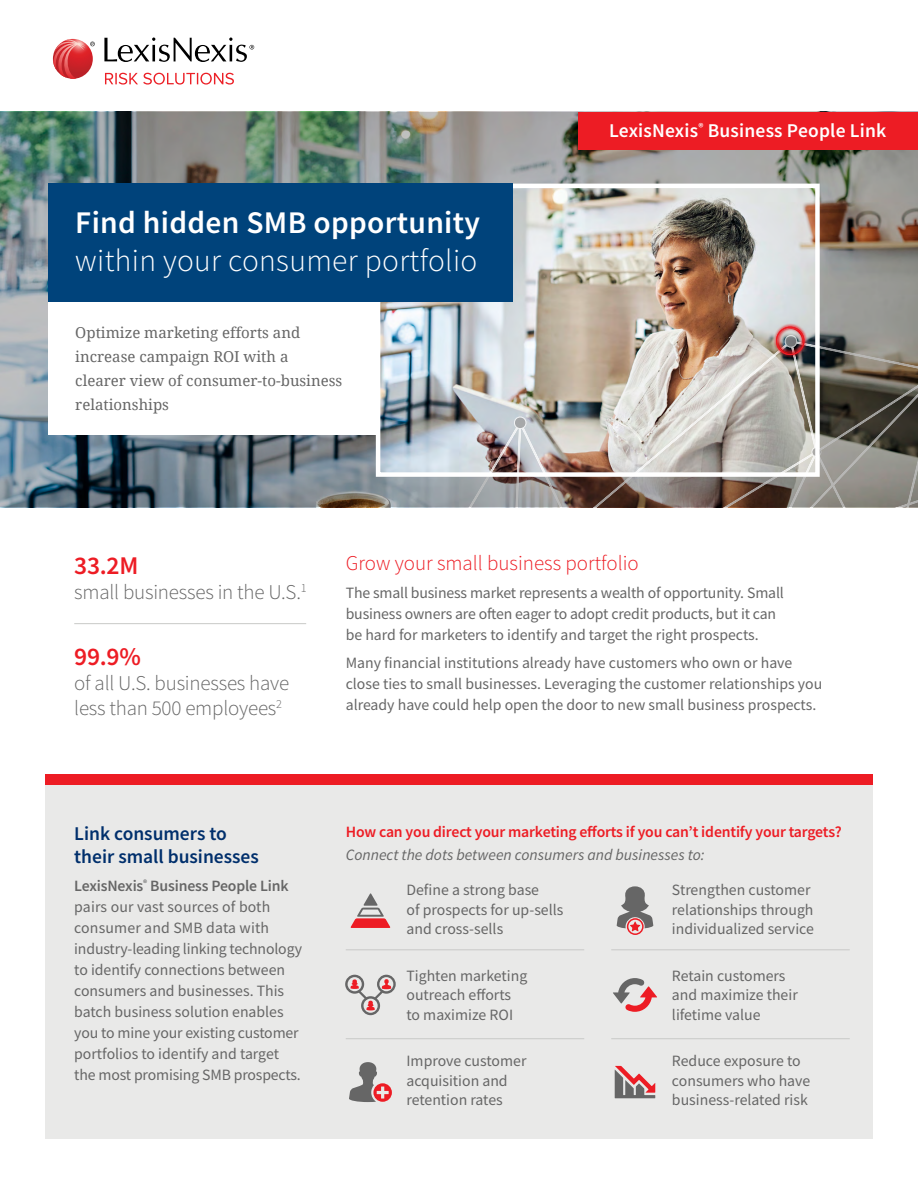
<style>
.page{position:relative;width:918px;height:1188px;background:#fff}
.page>*{position:absolute;margin:0;border:0;box-sizing:border-box;transform-origin:0 0}
.t1{font:300 31.5px "Source Sans Pro";letter-spacing:.01em;color:#fff}
.t2{font:600 31.5px "Source Sans Pro";letter-spacing:.01em;color:#fff}
.t3{font:600 25.5px "Source Sans Pro";color:#ed1c24}
.t4{font:300 21px/25.2px "Source Sans Pro";letter-spacing:-.01em;color:#666}
.t5{font:300 21px "Source Sans Pro";color:#ed1c24}
.t6{font:600 19.5px/23.4px "Source Sans Pro";color:#002f6c}
.t7{font:600 19.5px "Source Sans Pro";letter-spacing:.01em;color:#fff}
.t8{font:15.75px/21px "Source Sans Pro";color:#666}
.t9{font:600 15.75px "Source Sans Pro";letter-spacing:-.01em;color:#ed1c24}
.t10{font:italic 15.75px "Source Sans Pro";color:#666}
.t11{font:15px/24px "Droid Serif";color:#666}
.s1{font-weight:600}
</style>
<div class="page">
<img style="left:0;top:112px;width:918px;height:395px">
<div style="left:45px;top:784px;width:828px;height:355px;background:#e9e9e8"></div>
<div style="left:45px;top:774px;width:828px;height:10px;background:#ed1c24"></div>
<svg style="left:105px;top:73px;width:129px;height:12px"></svg>
<svg style="left:104px;top:38px;width:150px;height:24px"></svg>
<svg style="left:53px;top:39px;width:42px;height:40px"></svg>
<hr style="left:74px;top:623px;width:232px;height:1px;background:#c8c9c7">
<hr style="left:346px;top:1038px;width:238px;height:1px;background:#c8c9c7">
<hr style="left:346px;top:949px;width:238px;height:1px;background:#c8c9c7">
<hr style="left:611px;top:1038px;width:239px;height:1px;background:#c8c9c7">
<hr style="left:611px;top:949px;width:239px;height:1px;background:#c8c9c7">
<svg style="left:350px;top:893px;width:40px;height:35px"></svg>
<svg style="left:349px;top:1062px;width:43px;height:40px"></svg>
<svg style="left:617px;top:886px;width:36px;height:49px"></svg>
<svg style="left:615px;top:1066px;width:40px;height:32px"></svg>
<svg style="left:345px;top:975px;width:51px;height:40px"></svg>
<svg style="left:613px;top:978px;width:44px;height:34px"></svg>
<div style="left:376px;top:184px;width:444px;height:293px;border:4px solid #fff"></div>
<div style="left:48px;top:301px;width:328px;height:134px;background:#fff"></div>
<div style="left:48px;top:184px;width:465px;height:118px;background:#00437b"></div>
<div style="left:578px;top:112px;width:340px;height:38px;background:#ed1c24"></div>
<h1 class="t2" style="left:75px;top:202px;width:406px">Find hidden SMB opportunity</h1>
<h1 class="t1" style="left:75px;top:241px;width:404px">within your consumer portfolio</h1>
<p class="t11" style="left:75px;top:320px;width:269px">Optimize marketing efforts and increase campaign ROI with a clearer view of consumer-to-business relationships</p>
<p class="t7" style="left:609px;top:118px;width:279px">LexisNexis<sup>®</sup> Business People Link</p>
<h2 class="t3" style="left:74px;top:548px;width:66px">33.2M</h2>
<h3 class="t4" style="left:74px;top:579px;width:234px">small businesses in the U.S.<sup>1</sup></h3>
<h2 class="t3" style="left:74px;top:640px;width:68px">99.9%</h2>
<h3 class="t4" style="left:74px;top:671px;width:217px">of all U.S. businesses have less than 500 employees<sup>2</sup></h3>
<h3 class="t5" style="left:346px;top:550px;width:295px">Grow your small business portfolio</h3>
<p class="t8" style="left:346px;top:582px;width:440px">The small business market represents a wealth of opportunity. Small business owners are often eager to adopt credit products, but it can be hard for marketers to identify and target the right prospects.</p>
<p class="t8" style="left:346px;top:652px;width:478px">Many financial institutions already have customers who own or have close ties to small businesses. Leveraging the customer relationships you already have could help open the door to new small business prospects.</p>
<p class="t6" style="left:74px;top:821px;width:186px">Link consumers to their small businesses</p>
<p class="t8" style="left:74px;top:875px;width:229px"><span class="s1">LexisNexis</span><sup>®</sup> <span class="s1">Business People Link </span>pairs our vast sources of both consumer and SMB data with industry-leading linking technology to identify connections between consumers and businesses. This batch business solution enables you to mine your existing customer portfolios to identify and target the most promising SMB prospects.</p>
<p class="t9" style="left:346px;top:821px;width:497px">How can you direct your marketing efforts if you can’t identify your targets?</p>
<p class="t10" style="left:346px;top:845px;width:360px">Connect the dots between consumers and businesses to:</p>
<p class="t8" style="left:406px;top:880px;width:158px;line-height:19.5px">Define a strong base<br>of prospects for up-sells and cross-sells</p>
<p class="t8" style="left:406px;top:966px;width:122px;line-height:19.5px">Tighten marketing outreach efforts to maximize ROI</p>
<p class="t8" style="left:406px;top:1051px;width:121px;line-height:19.5px">Improve customer acquisition and retention rates</p>
<p class="t8" style="left:672px;top:880px;width:143px;line-height:19.5px">Strengthen customer relationships through individualized service</p>
<p class="t8" style="left:672px;top:966px;width:127px;line-height:19.5px">Retain customers and maximize their lifetime value</p>
<p class="t8" style="left:672px;top:1051px;width:140px;line-height:19.5px">Reduce exposure to consumers who have business-related risk</p>
</div>
